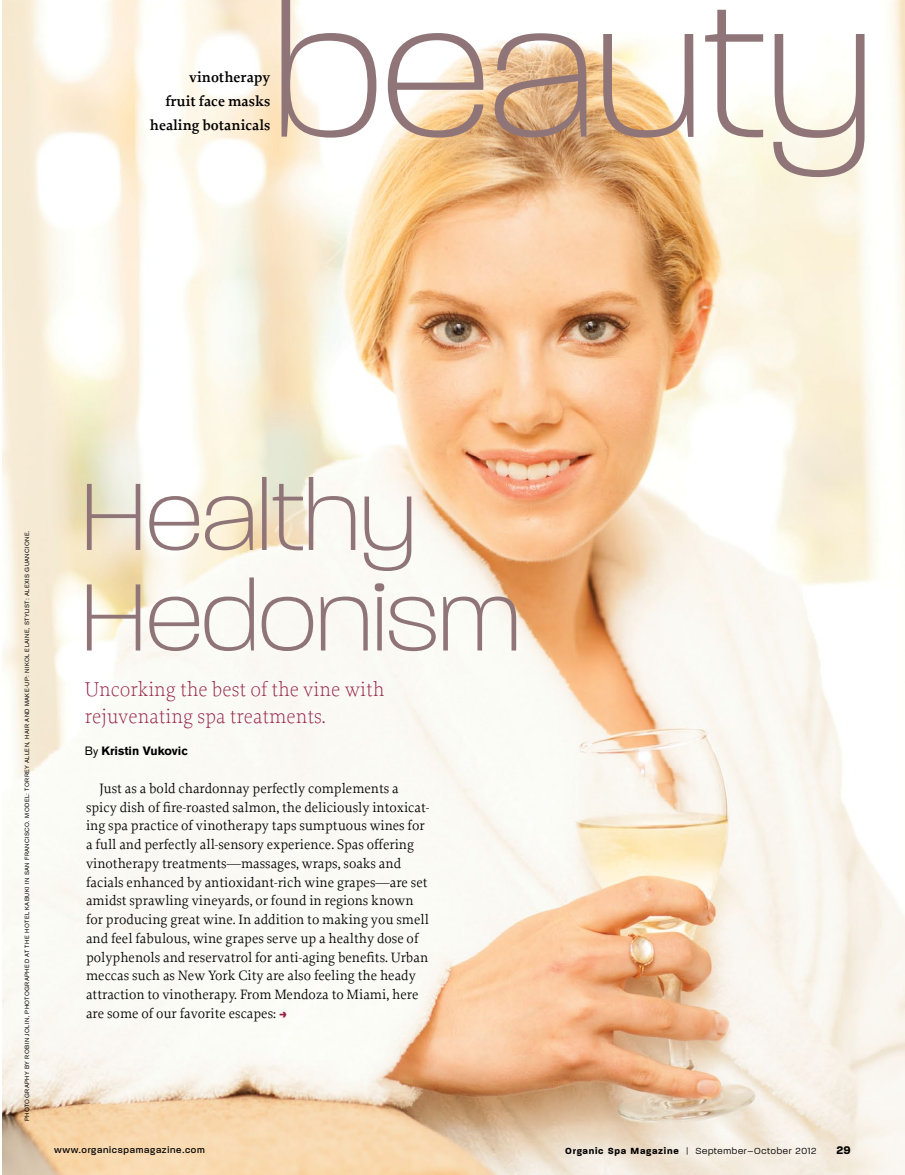
<style>
.page{position:relative;width:905px;height:1175px;background:#fff}
.page>*{position:absolute;margin:0;border:0;box-sizing:border-box;transform-origin:0 0}
.Body_copy{font:200 247.8px "Paralucent";color:#907578}
.Head_PAra_Light{font:200 129px/100.5px "Paralucent";color:#907578}
.Subhead_Section_Prof{font:200 21px/27px "Proforma";color:#942046}
.Paragraph_Style_1{font:700 16.5px "Paralucent";color:#942046}
.Opener_tops{font:600 15px "Proforma";color:#000}
.t1{font:700 15px "Paralucent";color:#000}
.Body_copy-2{font:14.25px/18.8px "Proforma";color:#000}
.t2{font:300 12px "Paralucent";letter-spacing:.06em;color:#000}
.t3{font:500 12px "Paralucent";letter-spacing:.06em;color:#000}
.Byline{font:700 12px "Akzidenz Grotesk BE";color:#000}
.t4{font:6px "Akzidenz Grotesk BE";letter-spacing:.08em;color:#000}
.s1{font-weight:400}
.s2{font-weight:700}
</style>
<div class="page">
<img style="left:2px;top:0;width:902px;height:1174px">
<p class="Opener_tops" style="left:189px;top:67px;width:83px">vinotherapy</p>
<p class="Opener_tops" style="left:165px;top:91px;width:107px">fruit face masks</p>
<p class="Opener_tops" style="left:150px;top:115px;width:122px">healing botanicals</p>
<p class="Body_copy" style="left:272px;top:-62px;width:603px">beauty</p>
<p class="t4" style="left:24px;top:1120px;width:592px;rotate:-90deg">PHOTOGRAPHY BY ROBIN JOLIN, PHOTOGRAPHED AT THE HOTEL KABUKI IN SAN FRANCISCO. MODEL: TORREY ALLEN, HAIR AND MAKE-UP: NIKOL ELAINE, STYLIST: ALEXIS GUANCIONE.</p>
<p class="Head_PAra_Light" style="left:81px;top:460px;width:441px">Healthy<br>Hedonism</p>
<p class="Subhead_Section_Prof" style="left:85px;top:675px;width:301px">Uncorking the best of the vine with rejuvenating spa treatments.</p>
<p class="Byline" style="left:85px;top:744px;width:104px"><span class="s1">By</span> Kristin Vukovic</p>
<p class="Body_copy-2" style="left:86px;top:778px;width:345px;text-indent:13px">Just as a bold chardonnay perfectly complements a spicy dish of fire-roasted salmon, the deliciously intoxicat&shy;ing spa practice of vinotherapy taps sumptuous wines for a full and perfectly all-sensory experience. Spas offering vinotherapy treatments—massages, wraps, soaks and facials enhanced by antioxidant-rich wine grapes—are set amidst sprawling vineyards, or found in regions known for producing great wine. In addition to making you smell and feel fabulous, wine grapes serve up a healthy dose of polyphenols and reservatrol for anti-aging benefits. Urban meccas such as New York City are also feeling the heady attraction to vinotherapy. From Mendoza to Miami, here are some of our favorite escapes:</p>
<p class="Paragraph_Style_1" style="left:279px;top:1004px;width:9px">&gt;</p>
<p class="t3" style="left:54px;top:1143px;width:152px">www.organicspamagazine.com</p>
<p class="t2" style="left:565px;top:1144px;width:252px"><span class="s2">Organic Spa Magazine</span> | September–October 2012</p>
<p class="t1" style="left:836px;top:1141px;width:16px">29</p>
</div>
